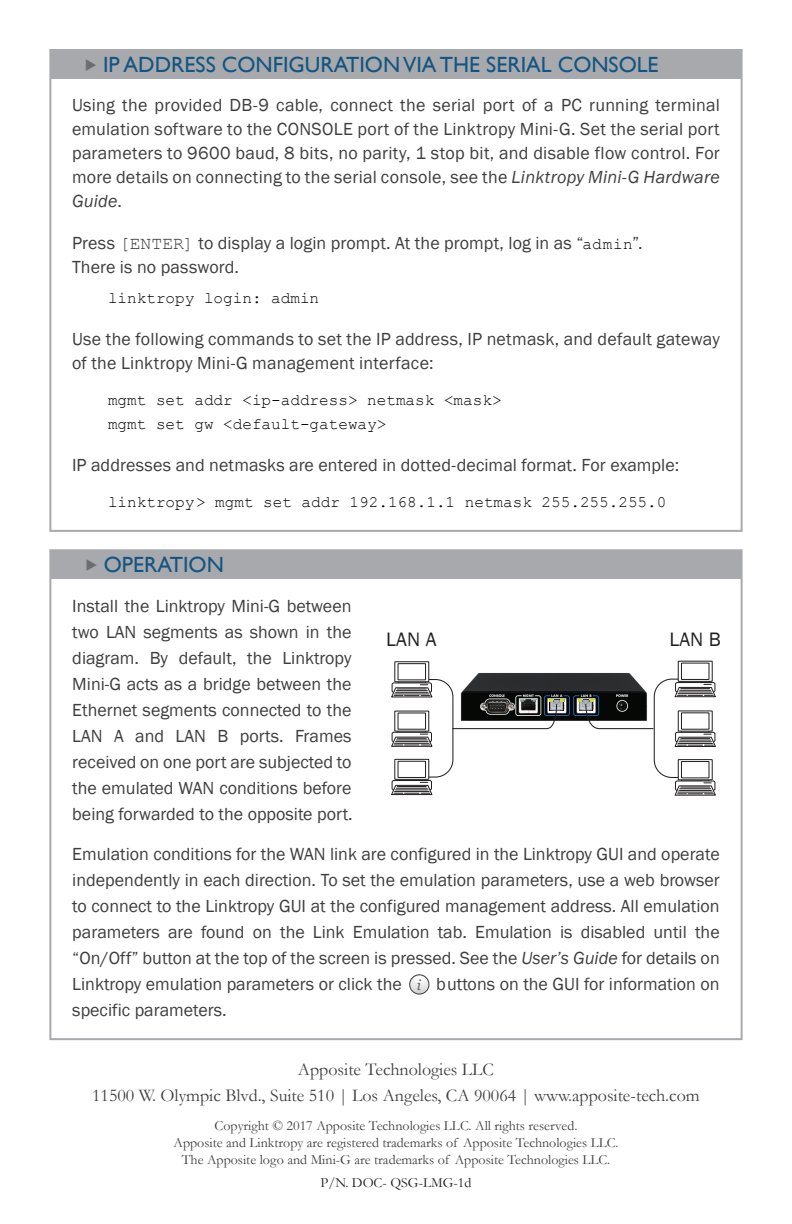
<style>
.page{position:relative;width:792px;height:1224px;background:#fff}
.page>*{position:absolute;margin:0;border:0;box-sizing:border-box;transform-origin:0 0}
.t1{font:22px "Gill Sans";color:#135582}
.t2{font:20px "Franklin Gothic";letter-spacing:.01em;color:#231f20}
.t3{font:18px/26px "Franklin Gothic";letter-spacing:.005em;color:#3e3e3f;text-align:justify}
.t4{font:18px/26px "Garamond";color:#3e3e3f;text-align:center}
.t5{font:16px/24px "Courier New";color:#040503}
.t6{font:italic 14.4px "Georgia";color:#676868}
.t7{font:14px/16.8px "Garamond";color:#3e3e3f;text-align:center}
.t8{font:14px "Garamond";color:#231f20}
.s1{color:#6c6d70}
.s2{font-style:italic}
.s3{font-family:"Courier New"}
.s4{font-family:"Courier New";font-size:16px;color:#040503}
</style>
<div class="page">
<div style="left:50px;top:50px;width:692px;height:29px;background:#a8a9ad"></div>
<div style="left:49px;top:49px;width:694px;height:483px;border:2px solid #a8a9ad"></div>
<div style="left:50px;top:550px;width:692px;height:29px;background:#a8a9ad"></div>
<div style="left:49px;top:549px;width:694px;height:491px;border:2px solid #a8a9ad"></div>
<svg style="left:410px;top:975px;width:19px;height:19px"></svg>
<div style="left:409px;top:974px;width:20px;height:21px;border:1px solid #3a3b3a;border-radius:50%"></div>
<img style="left:564px;top:673px;width:14px;height:48px">
<svg style="left:391px;top:661px;width:173px;height:134px"></svg>
<svg style="left:578px;top:661px;width:138px;height:135px"></svg>
<p class="t1" style="left:85px;top:52px;width:575px"><span class="s1">◆</span> IP ADDRESS CONFIGURATION VIA THE SERIAL CONSOLE</p>
<p class="t3" style="left:72px;top:93px;width:649px;line-height:24px">Using the provided DB-9 cable, connect the serial port of a PC running terminal emulation software to the CONSOLE port of the Linktropy Mini-G. Set the serial port parameters to 9600 baud, 8 bits, no parity, 1 stop bit, and disable flow control. For more details on connecting to the serial console, see the <span class="s2">Linktropy Mini-G Hardware Guide</span>.</p>
<p class="t3" style="left:72px;top:231px;width:572px;line-height:24px">Press <span class="s3">[ENTER]</span> to display a login prompt. At the prompt, log in as “<span class="s4">admin</span>”.<br>There is no password.</p>
<p class="t5" style="left:108px;top:285px;width:213px">linktropy login: admin</p>
<p class="t3" style="left:72px;top:327px;width:649px;line-height:24px">Use the following commands to set the IP address, IP netmask, and default gateway of the Linktropy Mini-G management interface:</p>
<p class="t5" style="left:108px;top:387px;width:395px">mgmt set addr &lt;ip-address&gt; netmask &lt;mask&gt; mgmt set gw &lt;default-gateway&gt;</p>
<p class="t3" style="left:72px;top:452px;width:609px">IP addresses and netmasks are entered in dotted-decimal format. For example:</p>
<p class="t5" style="left:108px;top:489px;width:560px">linktropy&gt; mgmt set addr 192.168.1.1 netmask 255.255.255.0</p>
<p class="t1" style="left:85px;top:552px;width:140px"><span class="s1">◆</span> OPERATION</p>
<p class="t3" style="left:72px;top:593px;width:282px">Install the Linktropy Mini-G between two LAN segments as shown in the diagram. By default, the Linktropy Mini-G acts as a bridge between the Ethernet segments connected to the LAN A and LAN B ports. Frames received on one port are subjected to the emulated WAN conditions before being forwarded to the opposite port.</p>
<p class="t3" style="left:72px;top:841px;width:649px">Emulation conditions for the WAN link are configured in the Linktropy GUI and operate independently in each direction. To set the emulation parameters, use a web browser to connect to the Linktropy GUI at the configured management address. All emulation parameters are found on the Link Emulation tab. Emulation is disabled until the “On/Off” button at the top of the screen is pressed. See the <span class="s2">User’s Guide</span> for details on Linktropy emulation parameters or click the</p>
<p class="t2" style="left:386px;top:627px;width:52px">LAN A</p>
<p class="t2" style="left:669px;top:627px;width:53px">LAN B</p>
<p class="t3" style="left:436px;top:971px;width:285px">buttons on the GUI for information on</p>
<p class="t6" style="left:417px;top:976px;width:6px">i</p>
<p class="t3" style="left:72px;top:997px;width:156px">specific parameters.</p>
<p class="t4" style="left:92px;top:1056px;width:609px">Apposite Technologies LLC<br>11500 W. Olympic Blvd., Suite 510 | Los Angeles, CA 90064 | www.apposite-tech.com</p>
<p class="t7" style="left:174px;top:1117px;width:446px">Copyright © 2017 Apposite Technologies LLC. All rights reserved.<br>Apposite and Linktropy are registered trademarks of Apposite Technologies LLC.<br>The Apposite logo and Mini-G are trademarks of Apposite Technologies LLC.</p>
<p class="t8" style="left:320px;top:1173px;width:153px">P/N. DOC- QSG-LMG-1d</p>
</div>
